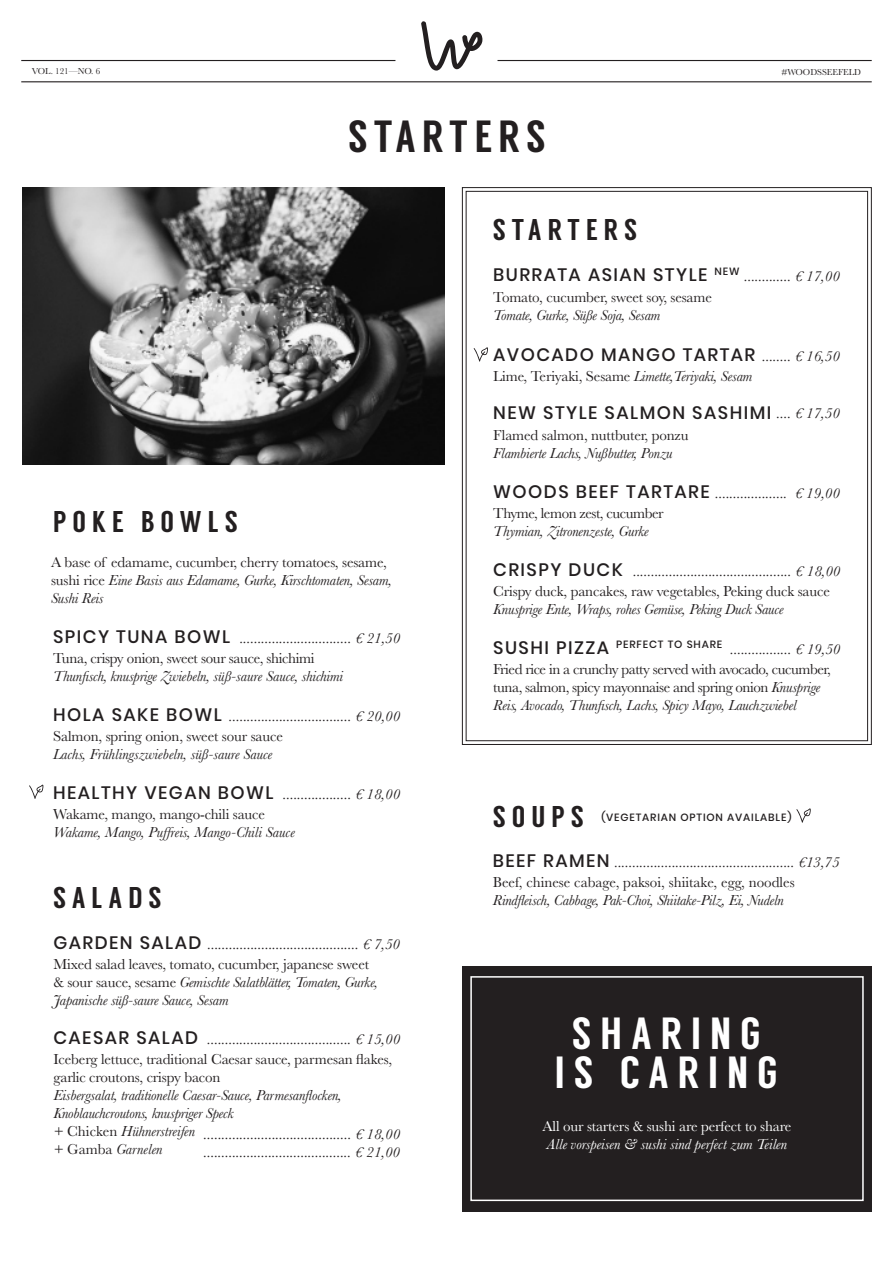
<style>
.page{position:relative;width:893px;height:1263px;background:#fff}
.page>*{position:absolute;margin:0;border:0;box-sizing:border-box;transform-origin:0 0}
.Categorietitel{font:45px "Langdon";letter-spacing:.2em;color:#fff}
.Categorietitel-2{font:45px "Langdon";letter-spacing:.14em;color:#231f20}
.Categorietitel-3{font:30px "Langdon";letter-spacing:.2em;color:#231f20}
.Item{font:500 18px "Poppins";letter-spacing:.08em;color:#231f20}
.Item_omschrijving{font:italic 15px/18px "Baskerville";letter-spacing:-.01em;color:#231f20}
.Prijs{font:italic 15px "Baskerville";color:#231f20}
.Item_omschrijving-2{font:15px/18px "Baskerville";letter-spacing:-.01em;color:#231f20}
.Item_omschrijving-3{font:15px/18px "Baskerville";letter-spacing:-.03em;color:#231f20}
.Item_omschrijving-4{font:italic 15px "Baskerville";color:#fff}
.Item_omschrijving-5{font:15px "Baskerville";letter-spacing:-.01em;color:#fff}
.Categorietitel-4{font:500 10.5px "Poppins";letter-spacing:.08em;color:#231f20}
.Item-2{font:500 10.5px "Poppins";letter-spacing:.08em;color:#231f20}
.t1{font:9px "Baskerville";color:#231f20}
.s1{font-style:normal}
.s2{font-style:italic}
.s3{font-size:18px}
.s4{font-family:"Langdon";font-weight:400;font-size:30px}
</style>
<div class="page">
<svg style="left:29px;top:785px;width:14px;height:14px"></svg>
<svg style="left:796px;top:808px;width:15px;height:15px"></svg>
<div style="left:462px;top:966px;width:410px;height:245px;background:#231f20"></div>
<div style="left:470px;top:976px;width:394px;height:225px;border:2px solid #fff"></div>
<img style="left:22px;top:187px;width:422px;height:277px">
<svg style="left:462px;top:187px;width:410px;height:558px"></svg>
<svg style="left:474px;top:347px;width:14px;height:15px"></svg>
<hr style="left:21px;top:81px;width:851px;height:1px;background:#231f20">
<hr style="left:21px;top:60px;width:374px;height:1px;background:#231f20">
<svg style="left:421px;top:21px;width:61px;height:50px"></svg>
<hr style="left:497px;top:60px;width:375px;height:1px;background:#231f20">
<p class="t1" style="left:32px;top:66px;width:70px">VOL. 121—NO. 6</p>
<p class="t1" style="left:781px;top:66px;width:81px">#WOODSSEEFELD</p>
<p class="Categorietitel-2" style="left:348px;top:110px;width:199px">STARTERS</p>
<p class="Categorietitel-3" style="left:493px;top:212px;width:146px">STARTERS</p>
<p class="Item" style="left:493px;top:264px;width:248px">BURRATA ASIAN STYLE <sup>NEW</sup></p>
<p class="Prijs" style="left:744px;top:266px;width:97px">............. € 17,00</p>
<p class="Item_omschrijving-2" style="left:493px;top:288px;width:220px">Tomato, cucumber, sweet soy, sesame</p>
<p class="Item_omschrijving" style="left:493px;top:306px;width:169px">Tomate, Gurke, Süße Soja, Sesam</p>
<p class="Item" style="left:493px;top:344px;width:264px">AVOCADO MANGO TARTAR</p>
<p class="Item_omschrijving" style="left:493px;top:367px;width:261px"><span class="s1">Lime, Teriyaki, Sesame</span> Limette,Teriyaki, Sesam</p>
<p class="Prijs" style="left:762px;top:346px;width:79px">........ € 16,50</p>
<p class="Item" style="left:493px;top:402px;width:279px">NEW STYLE SALMON SASHIMI</p>
<p class="Prijs" style="left:777px;top:403px;width:64px">.... € 17,50</p>
<p class="Categorietitel-3" style="left:53px;top:504px;width:186px">POKE BOWLS</p>
<p class="Item_omschrijving-2" style="left:51px;top:553px;width:342px">A base of edamame, cucumber, cherry tomatoes, sesame, sushi rice <span class="s2">Eine Basis aus Edamame, Gurke, Kirschtomaten, Sesam,<br>Sushi Reis</span></p>
<p class="Item" style="left:53px;top:626px;width:179px">SPICY TUNA BOWL</p>
<p class="Prijs" style="left:240px;top:628px;width:162px">............................... € 21,50</p>
<p class="Item_omschrijving-2" style="left:53px;top:650px;width:263px">Tuna, crispy onion, sweet sour sauce, shichimi</p>
<p class="Item_omschrijving" style="left:53px;top:667px;width:291px">Thunfisch, knusprige Zwiebeln, süß-saure Sauce, shichimi</p>
<p class="Item" style="left:53px;top:704px;width:170px">HOLA SAKE BOWL</p>
<p class="Prijs" style="left:229px;top:706px;width:172px">.................................. € 20,00</p>
<p class="Item_omschrijving-2" style="left:53px;top:727px;width:231px">Salmon, spring onion, sweet sour sauce</p>
<p class="Item_omschrijving" style="left:53px;top:745px;width:221px">Lachs, Frühlingszwiebeln, süß-saure Sauce</p>
<p class="Item" style="left:53px;top:782px;width:222px">HEALTHY VEGAN BOWL</p>
<p class="Prijs" style="left:283px;top:784px;width:118px">................... € 18,00</p>
<p class="Item_omschrijving-2" style="left:53px;top:805px;width:213px">Wakame, mango, mango-chili sauce</p>
<p class="Item_omschrijving" style="left:53px;top:823px;width:243px">Wakame, Mango, Puffreis, Mango-Chili Sauce</p>
<p class="Categorietitel-3" style="left:53px;top:880px;width:110px">SALADS</p>
<p class="Item" style="left:53px;top:932px;width:149px">GARDEN SALAD</p>
<p class="Prijs" style="left:208px;top:934px;width:194px">.......................................... € 7,50</p>
<p class="Item_omschrijving" style="left:53px;top:955px;width:326px"><span class="s1">Mixed salad leaves, tomato, cucumber, japanese sweet &amp; sour sauce, sesame</span> Gemischte Salatblätter, Tomaten, Gurke,<br>Japanische süß-saure Sauce, Sesam</p>
<p class="Item" style="left:53px;top:1027px;width:146px">CAESAR SALAD</p>
<p class="Prijs" style="left:208px;top:1029px;width:194px">........................................ € 15,00</p>
<p class="Item_omschrijving-2" style="left:53px;top:1050px;width:340px">Iceberg lettuce, traditional Caesar sauce, parmesan flakes, garlic croutons, crispy bacon</p>
<p class="Item_omschrijving" style="left:53px;top:1086px;width:290px">Eisbergsalat, traditionelle Caesar-Sauce, Parmesanflocken,<br>Knoblauchcroutons, knuspriger Speck</p>
<p class="Item_omschrijving" style="left:53px;top:1122px;width:143px">+ <span class="s1">Chicken</span> Hühnerstreifen</p>
<p class="Item_omschrijving" style="left:53px;top:1140px;width:111px">+ <span class="s1">Gamba</span> Garnelen</p>
<p class="Prijs" style="left:204px;top:1124px;width:198px">......................................... € 18,00</p>
<p class="Prijs" style="left:204px;top:1142px;width:198px">......................................... € 21,00</p>
<p class="Item_omschrijving-2" style="left:493px;top:426px;width:197px">Flamed salmon, nuttbuter, ponzu</p>
<p class="Item_omschrijving" style="left:493px;top:444px;width:181px">Flambierte Lachs, Nußbutter, Ponzu</p>
<p class="Item" style="left:493px;top:482px;width:218px">WOODS BEEF TARTARE</p>
<p class="Item_omschrijving-3" style="left:493px;top:505px;width:172px">Thyme, lemon zest, cucumber</p>
<p class="Item_omschrijving" style="left:493px;top:523px;width:157px">Thymian, Zitronenzeste, Gurke</p>
<p class="Prijs" style="left:716px;top:484px;width:126px">.................... € 19,00</p>
<p class="Item" style="left:493px;top:559px;width:131px">CRISPY DUCK</p>
<p class="Prijs" style="left:633px;top:561px;width:208px">............................................ € 18,00</p>
<p class="Item_omschrijving-2" style="left:493px;top:582px;width:338px">Crispy duck, pancakes, raw vegetables, Peking duck sauce</p>
<p class="Item_omschrijving" style="left:493px;top:600px;width:292px">Knusprige Ente, Wraps, rohes Gemüse, Peking Duck Sauce</p>
<p class="Item-2" style="left:493px;top:638px;width:230px"><span class="s3">SUSHI PIZZA</span> PERFECT TO SHARE</p>
<p class="Prijs" style="left:730px;top:639px;width:111px">................. € 19,50</p>
<p class="Item_omschrijving-3" style="left:493px;top:660px;width:339px">Fried rice in a crunchy patty served with avocado, cucumber, tuna, salmon, spicy mayonnaise and spring onion <span class="s2">Knusprige<br>Reis, Avocado, Thunfisch, Lachs, Spicy Mayo, Lauchzwiebel</span></p>
<p class="Categorietitel-4" style="left:493px;top:811px;width:300px"><span class="s4">SOUPS</span> (VEGETARIAN OPTION AVAILABLE)</p>
<p class="Item" style="left:493px;top:850px;width:118px">BEEF RAMEN</p>
<p class="Item_omschrijving-2" style="left:493px;top:873px;width:303px">Beef, chinese cabage, paksoi, shiitake, egg, noodles</p>
<p class="Item_omschrijving" style="left:493px;top:891px;width:293px">Rindfleisch, Cabbage, Pak-Choi, Shiitake-Pilz, Ei, Nudeln</p>
<p class="Prijs" style="left:615px;top:852px;width:226px">.................................................. €13,75</p>
<p class="Categorietitel" style="left:572px;top:1007px;width:191px">SHARING</p>
<p class="Categorietitel" style="left:555px;top:1046px;width:225px">IS CARING</p>
<p class="Item_omschrijving-5" style="left:543px;top:1117px;width:250px">All our starters &amp; sushi are perfect to share</p>
<p class="Item_omschrijving-4" style="left:547px;top:1134px;width:242px">Alle vorspeisen &amp; sushi sind perfect zum Teilen</p>
</div>
